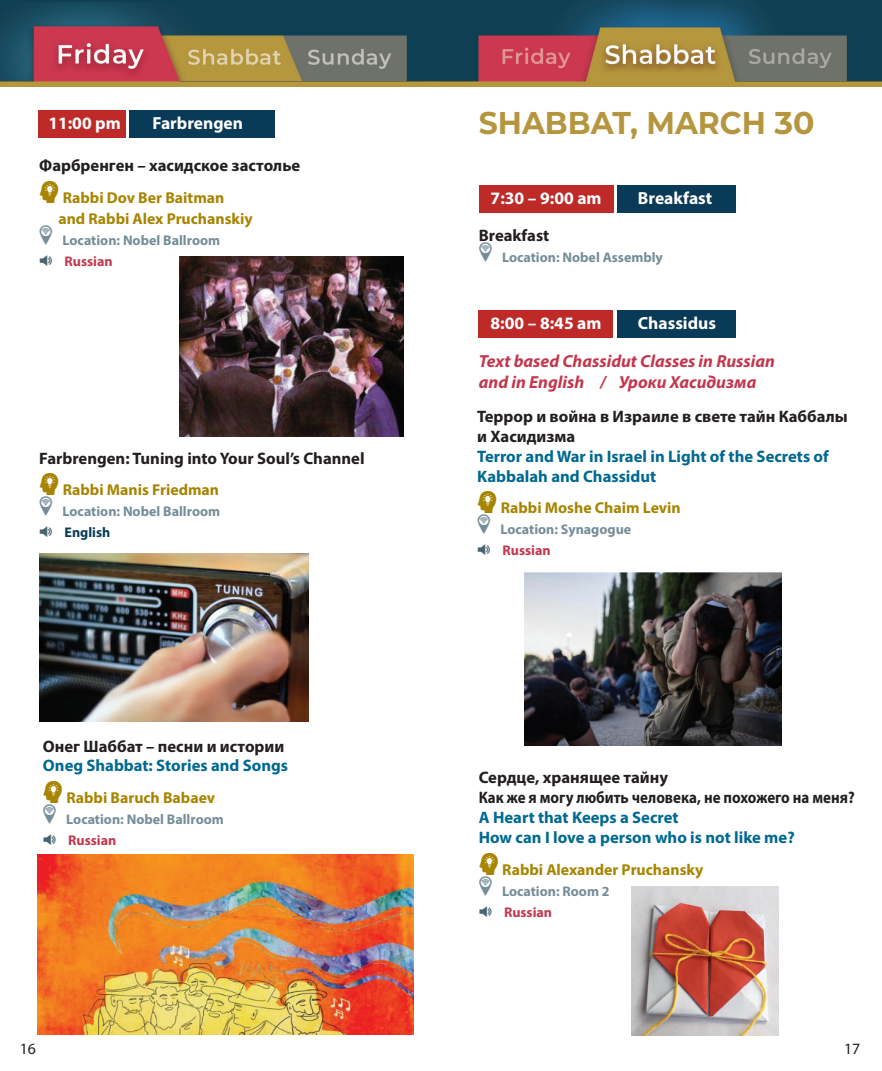
<style>
.page{position:relative;width:882px;height:1071px;background:#fff}
.page>*{position:absolute;margin:0;border:0;box-sizing:border-box;transform-origin:0 0}
.t1{font:700 31.5px "Montserrat";color:#b5963f;scale:.95 1}
.t2{font:italic 700 17.5px "Myriad Pro";color:#c3374e}
.t3{font:700 17.5px "Myriad Pro";color:#fff}
.t4{font:700 16.62px/19.9px "Myriad Pro";color:#231f20}
.t5{font:700 16.62px/19.9px "Myriad Pro";color:#006991}
.t6{font:700 16.62px "Myriad Pro";color:#231f20;scale:.9 1}
.t7{font:700 15.75px/21px "Myriad Pro";color:#a78502}
.t8{font:15.75px "Myriad Pro";color:#231f20}
.t9{font:700 14px "Myriad Pro";color:#748d99}
.t10{font:700 14px "Myriad Pro";color:#c3374e}
.t11{font:700 14px "Myriad Pro";color:#093a57}
.s1{font-family:"Graphicdesign";font-weight:400;font-size:31.5px}
</style>
<div class="page">
<img style="left:0;top:0;width:427px;height:87px">
<div style="left:38px;top:110px;width:88px;height:27px;background:#be2a27"></div>
<div style="left:129px;top:110px;width:146px;height:27px;background:#093a57"></div>
<img style="left:179px;top:257px;width:225px;height:179px">
<img style="left:39px;top:553px;width:270px;height:169px">
<img style="left:38px;top:854px;width:376px;height:180px">
<img style="left:427px;top:0;width:455px;height:87px">
<div style="left:479px;top:185px;width:134px;height:27px;background:#be2a27"></div>
<div style="left:618px;top:185px;width:118px;height:27px;background:#093a57"></div>
<div style="left:479px;top:311px;width:134px;height:27px;background:#be2a27"></div>
<div style="left:617px;top:311px;width:119px;height:27px;background:#093a57"></div>
<img style="left:525px;top:572px;width:257px;height:174px">
<img style="left:631px;top:887px;width:148px;height:148px">
<p class="t3" style="left:48px;top:111px;width:74px">11:00 pm</p>
<p class="t3" style="left:153px;top:111px;width:92px">Farbrengen</p>
<p class="t4" style="left:39px;top:155px;width:263px">Фарбренген – хасидское застолье</p>
<p class="t7" style="left:58px;top:187px;width:196px;text-indent:-19px"><span class="s1">C</span> Rabbi Dov Ber Baitman and Rabbi Alex Pruchanskiy</p>
<p class="t9" style="left:63px;top:231px;width:159px">Location: Nobel Ballroom</p>
<p class="t10" style="left:65px;top:252px;width:50px">Russian</p>
<p class="t4" style="left:39px;top:448px;width:327px">Farbrengen: Tuning into Your Soul’s Channel</p>
<p class="t7" style="left:39px;top:479px;width:181px"><span class="s1">C</span> Rabbi Manis Friedman</p>
<p class="t9" style="left:63px;top:502px;width:159px">Location: Nobel Ballroom</p>
<p class="t11" style="left:65px;top:523px;width:47px">English</p>
<p class="t4" style="left:43px;top:735px;width:243px">Онег Шаббат – песни и истории</p>
<p class="t5" style="left:43px;top:755px;width:247px">Oneg Shabbat: Stories and Songs</p>
<p class="t7" style="left:43px;top:787px;width:174px"><span class="s1">C</span> Rabbi Baruch Babaev</p>
<p class="t9" style="left:66px;top:810px;width:159px">Location: Nobel Ballroom</p>
<p class="t10" style="left:68px;top:831px;width:50px">Russian</p>
<p class="t1" style="left:479px;top:100px;width:355px">SHABBAT, MARCH 30</p>
<p class="t3" style="left:491px;top:186px;width:113px">7:30 – 9:00 am</p>
<p class="t3" style="left:638px;top:186px;width:76px">Breakfast</p>
<p class="t4" style="left:479px;top:225px;width:72px">Breakfast</p>
<p class="t9" style="left:502px;top:249px;width:162px">Location: Nobel Assembly</p>
<p class="t3" style="left:491px;top:312px;width:113px">8:00 – 8:45 am</p>
<p class="t3" style="left:638px;top:312px;width:80px">Chassidus</p>
<p class="t2" style="left:479px;top:349px;width:298px">Text based Chassidut Classes in Russian</p>
<p class="t2" style="left:479px;top:370px;width:279px">and in English / Уроки Хасидизма</p>
<p class="t4" style="left:477px;top:406px;width:372px">Террор и война в Израиле в свете тайн Каббалы и Хасидизма</p>
<p class="t5" style="left:477px;top:446px;width:353px">Terror and War in Israel in Light of the Secrets of<br>Kabbalah and Chassidut</p>
<p class="t7" style="left:477px;top:497px;width:205px"><span class="s1">C</span> Rabbi Moshe Chaim Levin</p>
<p class="t9" style="left:500px;top:521px;width:132px">Location: Synagogue</p>
<p class="t10" style="left:503px;top:542px;width:50px">Russian</p>
<p class="t4" style="left:479px;top:767px;width:191px">Сердце, хранящее тайну</p>
<p class="t6" style="left:479px;top:787px;width:419px">Как же я могу любить человека, не похожего на меня?</p>
<p class="t5" style="left:479px;top:807px;width:201px">A Heart that Keeps a Secret</p>
<p class="t5" style="left:479px;top:827px;width:317px">How can I love a person who is not like me?</p>
<p class="t7" style="left:479px;top:858px;width:226px"><span class="s1">C</span> Rabbi Alexander Pruchansky</p>
<p class="t9" style="left:502px;top:882px;width:109px">Location: Room 2</p>
<p class="t10" style="left:504px;top:903px;width:50px">Russian</p>
<p class="t8" style="left:20px;top:1039px;width:18px">16</p>
<p class="t8" style="left:844px;top:1039px;width:18px">17</p>
</div>
